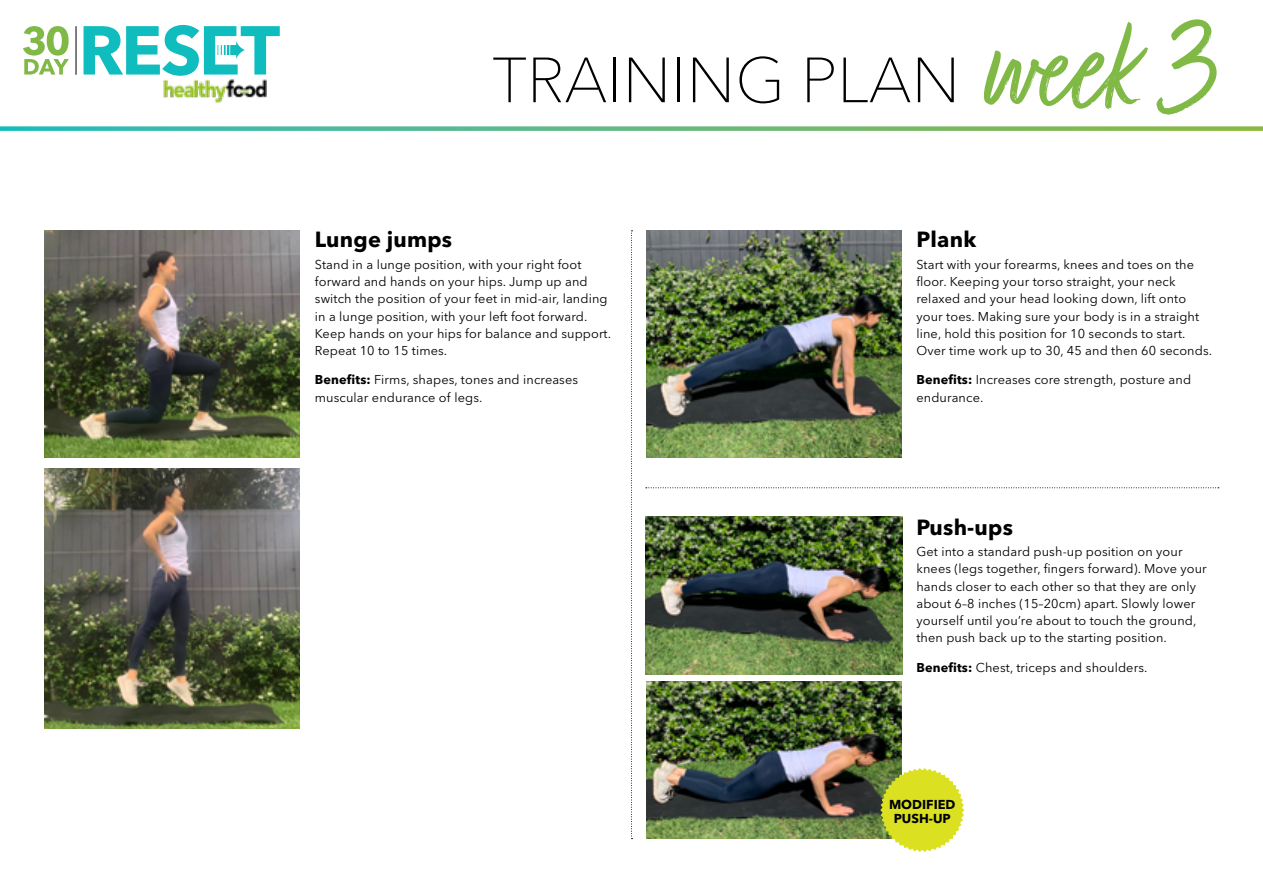
<style>
.page{position:relative;width:1263px;height:893px;background:#fff}
.page>*{position:absolute;margin:0;border:0;box-sizing:border-box;transform-origin:0 0}
.t1{font:147.3px "Turbinado Light Pro";color:#81b946}
.t2{font:100 63px "Avenir Next LT Pro";color:#000}
.t3{font:700 21.75px "Avenir Next LT Pro";letter-spacing:.01em;color:#000}
.t4{font:700 12.9px/14px "Avenir Next LT Pro";color:#000;text-align:center}
.t5{font:12.75px/17.2px "Avenir Next LT Pro";letter-spacing:.01em;color:#000}
.s1{font-weight:700}
</style>
<div class="page">
<img style="left:646px;top:231px;width:255px;height:226px">
<img style="left:45px;top:231px;width:255px;height:226px">
<img style="left:45px;top:468px;width:255px;height:260px">
<svg style="left:0;top:126px;width:1263px;height:5px;background:#6fc08c"></svg>
<svg style="left:631px;top:230px;width:1px;height:609px"></svg>
<img style="left:646px;top:682px;width:255px;height:157px">
<img style="left:645px;top:517px;width:257px;height:157px">
<svg style="left:646px;top:487px;width:573px;height:1px"></svg>
<svg style="left:880px;top:768px;width:84px;height:84px"></svg>
<img style="left:164px;top:79px;width:103px;height:23px">
<hr style="left:76px;top:26px;width:1px;height:49px;background:#000">
<svg style="left:84px;top:25px;width:196px;height:51px"></svg>
<svg style="left:23px;top:26px;width:46px;height:49px"></svg>
<h2 class="t2" style="left:492px;top:43px;width:469px">TRAINING PLAN</h2>
<h1 class="t1" style="left:980px;top:-14px;width:237px">week 3</h1>
<h3 class="t3" style="left:315px;top:226px;width:139px">Lunge jumps</h3>
<p class="t5" style="left:315px;top:256px;width:298px">Stand in a lunge position, with your right foot forward and hands on your hips. Jump up and switch the position of your feet in mid-air, landing in a lunge position, with your left foot forward.<br>Keep hands on your hips for balance and support.<br>Repeat 10 to 15 times.</p>
<p class="t5" style="left:315px;top:371px;width:265px"><span class="s1">Benefits:</span> Firms, shapes, tones and increases muscular endurance of legs.</p>
<h3 class="t3" style="left:916px;top:226px;width:61px">Plank</h3>
<p class="t5" style="left:916px;top:256px;width:297px">Start with your forearms, knees and toes on the floor. Keeping your torso straight, your neck relaxed and your head looking down, lift onto your toes. Making sure your body is in a straight line, hold this position for 10 seconds to start.<br>Over time work up to 30, 45 and then 60 seconds.</p>
<p class="t5" style="left:916px;top:371px;width:276px"><span class="s1">Benefits:</span> Increases core strength, posture and endurance.</p>
<h3 class="t3" style="left:916px;top:514px;width:98px">Push-ups</h3>
<p class="t5" style="left:916px;top:543px;width:292px">Get into a standard push-up position on your knees (legs together, fingers forward). Move your hands closer to each other so that they are only about 6–8 inches (15–20cm) apart. Slowly lower yourself until you’re about to touch the ground, then push back up to the starting position.</p>
<p class="t5" style="left:916px;top:659px;width:233px"><span class="s1">Benefits:</span> Chest, triceps and shoulders.</p>
<p class="t4" style="left:889px;top:798px;width:68px">MODIFIED<br>PUSH-UP</p>
</div>
